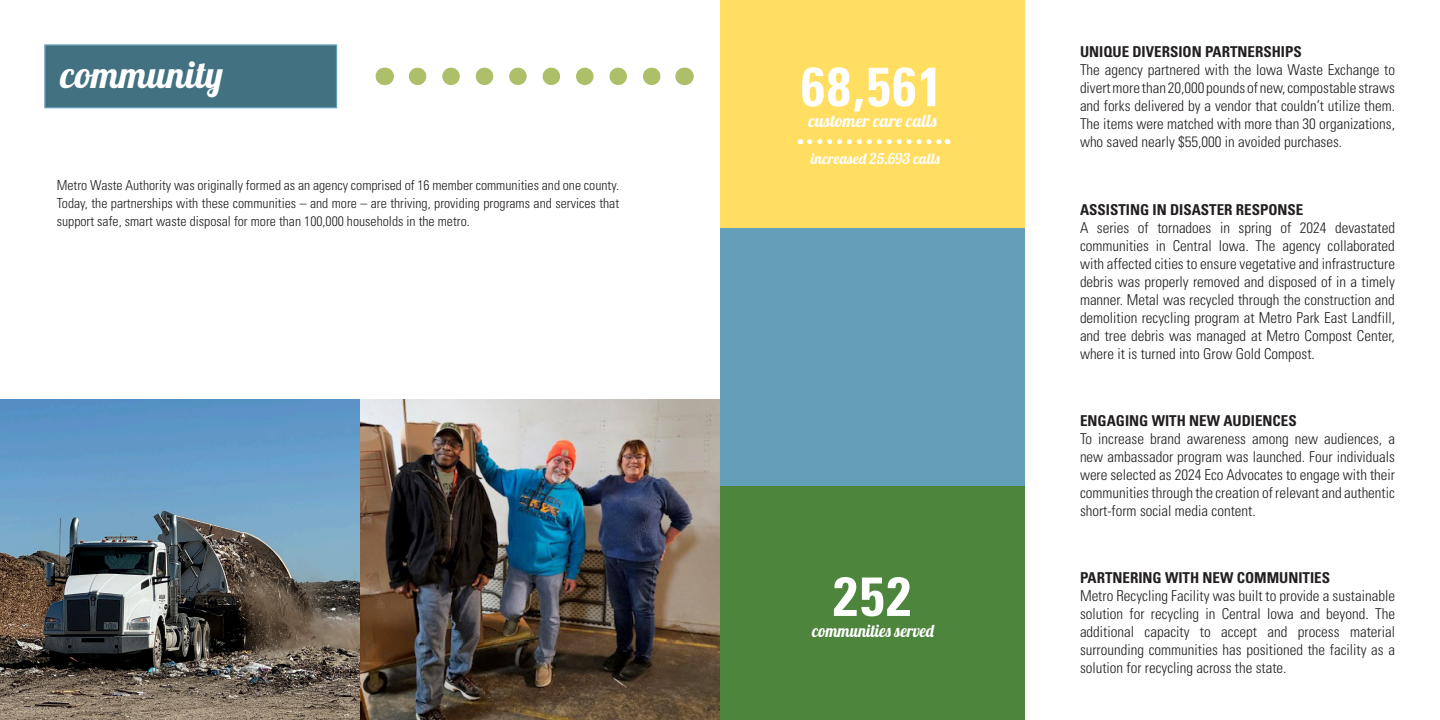
<style>
.page{position:relative;width:1440px;height:720px;background:#fff}
.page>*{position:absolute;margin:0;border:0;box-sizing:border-box;transform-origin:0 0}
.t1{font:700 condensed 55px "Univers";letter-spacing:.04em;color:#fff}
.t2{font:37.5px "Lobster 1.4";letter-spacing:.02em;color:#fff}
.t3{font:17.5px "Lobster 1.4";letter-spacing:.02em;color:#fff}
.t4{font:17.5px "Lobster 1.4";letter-spacing:.02em;color:#fff;scale:.93 1}
.t5{font:300 condensed 15px/18px "Univers";color:#231f20;text-align:justify}
.t6{font:700 condensed 15px "Univers";color:#231f20}
.t7{font:15px "Lobster 1.4";letter-spacing:.02em;color:#fff}
.t8{font:300 condensed 13.75px/18.1px "Univers";color:#231f20;text-align:justify}
</style>
<div class="page">
<img style="left:359px;top:400px;width:361px;height:320px">
<img style="left:0;top:400px;width:359px;height:320px">
<svg style="left:418px;top:68px;width:243px;height:17px"></svg>
<svg style="left:384px;top:68px;width:1px;height:17px"></svg>
<svg style="left:684px;top:68px;width:1px;height:17px"></svg>
<div style="left:44px;top:44px;width:293px;height:64px;background:#427181;border:1px solid #639fb9"></div>
<div style="left:720px;top:228px;width:305px;height:267px;background:#639fb9"></div>
<div style="left:720px;top:0;width:305px;height:228px;background:#ffde62"></div>
<div style="left:720px;top:487px;width:305px;height:233px;background:#4e853d"></div>
<svg style="left:810px;top:139px;width:138px;height:5px"></svg>
<p class="t2" style="left:61px;top:50px;width:164px">community</p>
<p class="t8" style="left:57px;top:176px;width:564px">Metro Waste Authority was originally formed as an agency comprised of 16 member communities and one county.<br>Today, the partnerships with these communities – and more – are thriving, providing programs and services that support safe, smart waste disposal for more than 100,000 households in the metro.</p>
<p class="t1" style="left:801px;top:53px;width:142px">68,561</p>
<p class="t3" style="left:808px;top:109px;width:130px">customer care calls</p>
<p class="t7" style="left:811px;top:149px;width:130px">increased 25,693 calls</p>
<p class="t1" style="left:833px;top:563px;width:79px">252</p>
<p class="t4" style="left:812px;top:619px;width:132px">communities served</p>
<p class="t6" style="left:1080px;top:42px;width:223px">UNIQUE DIVERSION PARTNERSHIPS</p>
<p class="t5" style="left:1080px;top:60px;width:317px">The agency partnered with the Iowa Waste Exchange to divert more than 20,000 pounds of new, compostable straws and forks delivered by a vendor that couldn’t utilize them.<br>The items were matched with more than 30 organizations, who saved nearly $55,000 in avoided purchases.</p>
<p class="t6" style="left:1080px;top:200px;width:225px">ASSISTING IN DISASTER RESPONSE</p>
<p class="t5" style="left:1080px;top:218px;width:317px">A series of tornadoes in spring of 2024 devastated communities in Central Iowa. The agency collaborated with affected cities to ensure vegetative and infrastructure debris was properly removed and disposed of in a timely manner. Metal was recycled through the construction and demolition recycling program at Metro Park East Landfill, and tree debris was managed at Metro Compost Center, where it is turned into Grow Gold Compost.</p>
<p class="t6" style="left:1080px;top:411px;width:218px">ENGAGING WITH NEW AUDIENCES</p>
<p class="t5" style="left:1080px;top:429px;width:317px">To increase brand awareness among new audiences, a new ambassador program was launched. Four individuals were selected as 2024 Eco Advocates to engage with their communities through the creation of relevant and authentic short-form social media content.</p>
<p class="t6" style="left:1080px;top:569px;width:252px">PARTNERING WITH NEW COMMUNITIES</p>
<p class="t5" style="left:1080px;top:587px;width:317px">Metro Recycling Facility was built to provide a sustainable solution for recycling in Central Iowa and beyond. The additional capacity to accept and process material surrounding communities has positioned the facility as a solution for recycling across the state.</p>
</div>
